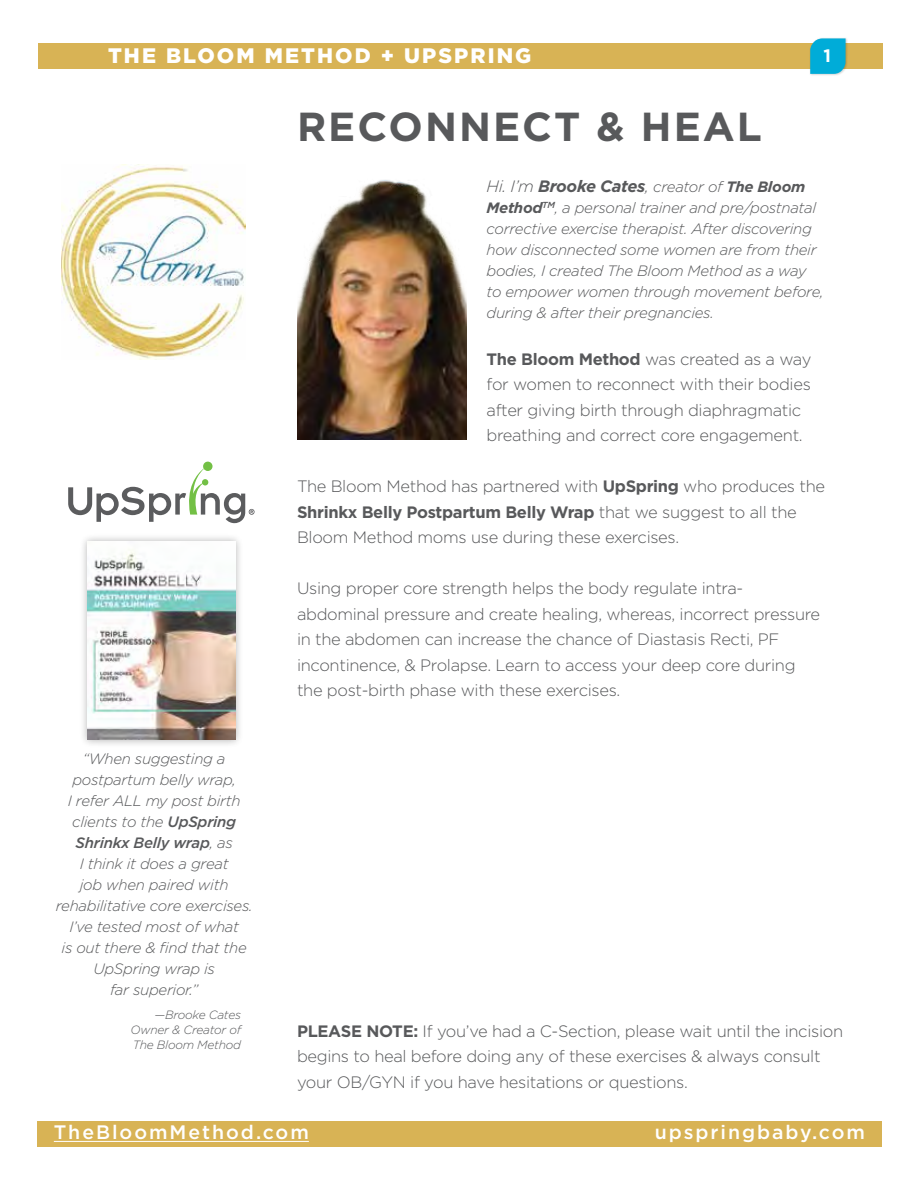
<style>
.page{position:relative;width:918px;height:1188px;background:#fff}
.page>*{position:absolute;margin:0;border:0;box-sizing:border-box;transform-origin:0 0}
.t1{font:700 40.5px "Gotham";letter-spacing:.05em;color:#58595b}
.t2{font:900 21px "Gotham";letter-spacing:.1em;color:#fff}
.t3{font:500 19.5px "Gotham";letter-spacing:.1em;color:#fff}
.t4{font:700 18px "Gotham";color:#fff}
.t5{font:300 16.5px/25.5px "Gotham";letter-spacing:-.02em;color:#58595b}
.t6{font:italic 700 16.5px "Gotham";letter-spacing:-.02em;color:#58595b}
.t7{font:italic 300 15px/21px "Gotham";letter-spacing:-.02em;color:#58595b}
.t8{font:italic 300 12px/15px "Gotham";letter-spacing:-.02em;color:#58595b;text-align:justify}
.s1{font-weight:500}
.s2{font-weight:300}
.s3{font-weight:300;font-size:15px}
.s4{font-size:15px}
.s5{font-weight:700}
</style>
<div class="page">
<div style="left:38px;top:43px;width:844px;height:26px;background:#d8b355"></div>
<div style="left:38px;top:1121px;width:844px;height:26px;background:#d8b355"></div>
<div style="left:809px;top:37px;width:39px;height:40px;background:#000;opacity:.2"></div>
<svg style="left:810px;top:38px;width:36px;height:36px"></svg>
<hr style="left:54px;top:1141px;width:255px;height:1px;background:#fff">
<img style="left:62px;top:165px;width:183px;height:194px">
<img style="left:297px;top:180px;width:169px;height:259px">
<div style="left:79px;top:533px;width:164px;height:215px;background:#000;opacity:.3"></div>
<img style="left:88px;top:541px;width:147px;height:199px">
<svg style="left:68px;top:462px;width:187px;height:61px"></svg>
<p class="t2" style="left:108px;top:43px;width:425px">THE BLOOM METHOD + UPSPRING</p>
<h1 class="t1" style="left:297px;top:104px;width:467px">RECONNECT &amp; HEAL</h1>
<p class="t4" style="left:824px;top:46px;width:9px">1</p>
<p class="t7" style="left:56px;top:748px;width:198px;text-align:center">“When suggesting a postpartum belly wrap,<br>I refer ALL my post birth clients to the <span class="s1">UpSpring<br>Shrinkx Belly wrap</span>, as<br>I think it does a great<br>job when paired with rehabilitative core exercises.<br>I’ve tested most of what<br>is out there &amp; find that the<br>UpSpring wrap is<br>far superior.”</p>
<p class="t8" style="left:131px;top:1007px;width:112px;text-indent:24px">—Brooke Cates Owner &amp; Creator of The Bloom Method</p>
<p class="t6" style="left:487px;top:177px;width:320px"><span class="s2">Hi. I’m</span> Brooke Cates<span class="s2">,</span> <span class="s3">creator of</span> <span class="s4">The Bloom</span></p>
<p class="t7" style="left:487px;top:198px;width:339px"><span class="s5">Method</span><sup>TM</sup>, a personal trainer and pre/postnatal corrective exercise therapist. After discovering how disconnected some women are from their bodies, I created The Bloom Method as a way to empower women through movement before, during &amp; after their pregnancies.</p>
<p class="t5" style="left:487px;top:346px;width:326px"><span class="s5">The Bloom Method</span> was created as a way for women to reconnect with their bodies after giving birth through diaphragmatic breathing and correct core engagement.</p>
<p class="t5" style="left:297px;top:474px;width:530px">The Bloom Method has partnered with <span class="s5">UpSpring</span> who produces the<br><span class="s5">Shrinkx Belly Postpartum Belly Wrap</span> that we suggest to all the<br>Bloom Method moms use during these exercises.</p>
<p class="t5" style="left:297px;top:576px;width:525px">Using proper core strength helps the body regulate intra&shy;abdominal pressure and create healing, whereas, incorrect pressure in the abdomen can increase the chance of Diastasis Recti, PF incontinence, &amp; Prolapse. Learn to access your deep core during the post-birth phase with these exercises.</p>
<p class="t5" style="left:297px;top:1018px;width:548px"><span class="s5">PLEASE NOTE:</span> If you’ve had a C-Section, please wait until the incision begins to heal before doing any of these exercises &amp; always consult your OB/GYN if you have hesitations or questions.</p>
<p class="t3" style="left:54px;top:1121px;width:257px">TheBloomMethod.com</p>
<p class="t3" style="left:655px;top:1121px;width:212px">upspringbaby.com</p>
</div>
